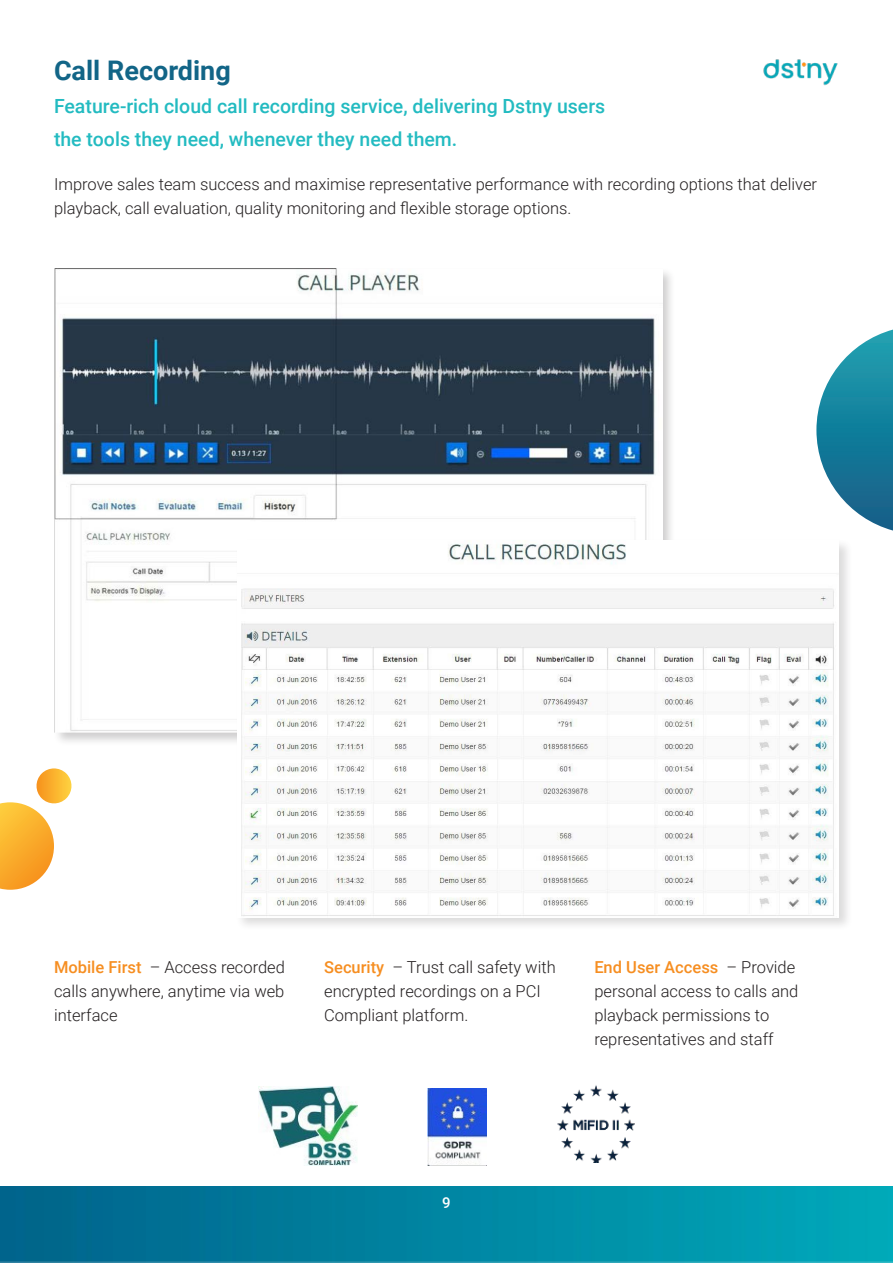
<style>
.page{position:relative;width:893px;height:1263px;background:#fff}
.page>*{position:absolute;margin:0;border:0;box-sizing:border-box;transform-origin:0 0}
.t1{font:700 27px "Roboto";color:#126587}
.t2{font:500 19.5px/33px "Roboto";color:#23bbc1}
.t3{font:300 16.5px/24px "Roboto";color:#231f20}
.t4{font:500 15px "Roboto";color:#fff}
.s1{font-weight:500;color:#f68e21}
</style>
<div class="page">
<div style="left:52px;top:266px;width:624px;height:480px;background:#231f20;opacity:.22"></div>
<img style="left:54px;top:268px;width:608px;height:465px">
<div style="left:235px;top:538px;width:618px;height:393px;background:#231f20;opacity:.16"></div>
<img style="left:237px;top:540px;width:602px;height:377px">
<img style="left:258px;top:1086px;width:100px;height:79px">
<img style="left:428px;top:1089px;width:58px;height:76px">
<img style="left:557px;top:1085px;width:78px;height:77px">
<img style="left:763px;top:59px;width:75px;height:27px">
<img style="left:0;top:1186px;width:893px;height:77px">
<svg style="left:816px;top:330px;width:77px;height:200px"></svg>
<svg style="left:0;top:768px;width:72px;height:122px"></svg>
<p class="t1" style="left:54px;top:51px;width:178px">Call Recording</p>
<p class="t2" style="left:54px;top:89px;width:553px">Feature-rich cloud call recording service, delivering Dstny users the tools they need, whenever they need them.</p>
<p class="t3" style="left:54px;top:171px;width:765px">Improve sales team success and maximise representative performance with recording options that deliver playback, call evaluation, quality monitoring and flexible storage options.</p>
<p class="t3" style="left:54px;top:955px;width:232px;text-align:justify"><span class="s1">Mobile First</span> – Access recorded calls anywhere, anytime via web interface</p>
<p class="t3" style="left:324px;top:955px;width:233px"><span class="s1">Security</span> – Trust call safety with encrypted recordings on a PCI<br>Compliant platform.</p>
<p class="t3" style="left:594px;top:955px;width:206px"><span class="s1">End User Access</span> – Provide personal access to calls and playback permissions to representatives and staff</p>
<p class="t4" style="left:442px;top:1192px;width:10px">9</p>
</div>
